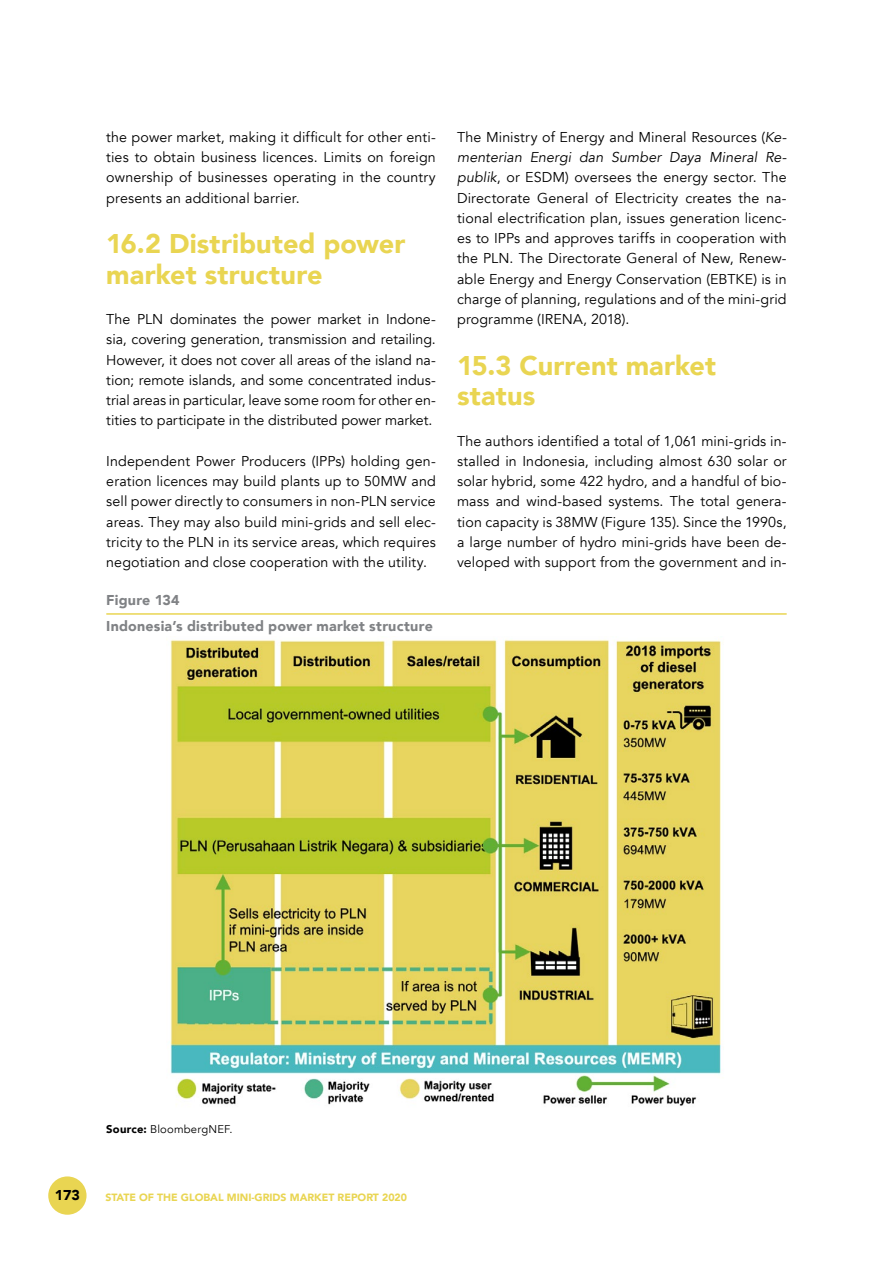
<style>
.page{position:relative;width:893px;height:1263px;background:#fff}
.page>*{position:absolute;margin:0;border:0;box-sizing:border-box;transform-origin:0 0}
.t1{font:900 27px/30.3px "Avenir";letter-spacing:.005em;color:#e9d552}
.t2{font:14.25px/20.2px "Avenir";letter-spacing:.01em;color:#000;text-align:justify}
.t3{font:900 14.25px/26.2px "Avenir";letter-spacing:.015em;color:#808285}
.t4{font:900 14.25px "Avenir";color:#000}
.t5{font:11.25px "Avenir";letter-spacing:.02em;color:#000}
.t6{font:900 10.5px "Avenir";color:#e9d552}
.s1{font-style:italic}
.s2{font-weight:900}
</style>
<div class="page">
<div style="left:48px;top:1176px;width:39px;height:39px;background:#e9d552;border-radius:50%"></div>
<hr style="left:106px;top:613px;width:681px;height:2px;background:#e9d552">
<img style="left:170px;top:639px;width:551px;height:467px">
<p class="t2" style="left:106px;top:127px;width:331px">the power market, making it difficult for other enti&shy;ties to obtain business licences. Limits on foreign ownership of businesses operating in the country presents an additional barrier.</p>
<h1 class="t1" style="left:106px;top:228px;width:301px">16.2 Distributed power market structure</h1>
<p class="t2" style="left:106px;top:309px;width:331px">The PLN dominates the power market in Indone&shy;sia, covering generation, transmission and retailing.<br>However, it does not cover all areas of the island na&shy;tion; remote islands, and some concentrated indus&shy;trial areas in particular, leave some room for other en&shy;tities to participate in the distributed power market.</p>
<p class="t2" style="left:106px;top:451px;width:331px">Independent Power Producers (IPPs) holding gen&shy;eration licences may build plants up to 50MW and sell power directly to consumers in non-PLN service areas. They may also build mini-grids and sell elec&shy;tricity to the PLN in its service areas, which requires negotiation and close cooperation with the utility.</p>
<p class="t3" style="left:106px;top:586px;width:328px">Figure 134<br>Indonesia’s distributed power market structure</p>
<p class="t2" style="left:457px;top:127px;width:331px">The Ministry of Energy and Mineral Resources (<span class="s1">Ke&shy;menterian Energi dan Sumber Daya Mineral Re&shy;publik</span>, or ESDM) oversees the energy sector. The Directorate General of Electricity creates the na&shy;tional electrification plan, issues generation licenc&shy;es to IPPs and approves tariffs in cooperation with the PLN. The Directorate General of New, Renew&shy;able Energy and Energy Conservation (EBTKE) is in charge of planning, regulations and of the mini-grid programme (IRENA, 2018).</p>
<h1 class="t1" style="left:457px;top:349px;width:260px">15.3 Current market status</h1>
<p class="t2" style="left:457px;top:431px;width:331px">The authors identified a total of 1,061 mini-grids in&shy;stalled in Indonesia, including almost 630 solar or solar hybrid, some 422 hydro, and a handful of bio&shy;mass and wind-based systems. The total genera&shy;tion capacity is 38MW (Figure 135). Since the 1990s, a large number of hydro mini-grids have been de&shy;veloped with support from the government and in-</p>
<p class="t5" style="left:106px;top:1122px;width:128px"><span class="s2">Source:</span> BloombergNEF.</p>
<p class="t4" style="left:55px;top:1183px;width:27px">173</p>
<p class="t6" style="left:105px;top:1188px;width:303px">STATE OF THE GLOBAL MINI-GRIDS MARKET REPORT 2020</p>
</div>
